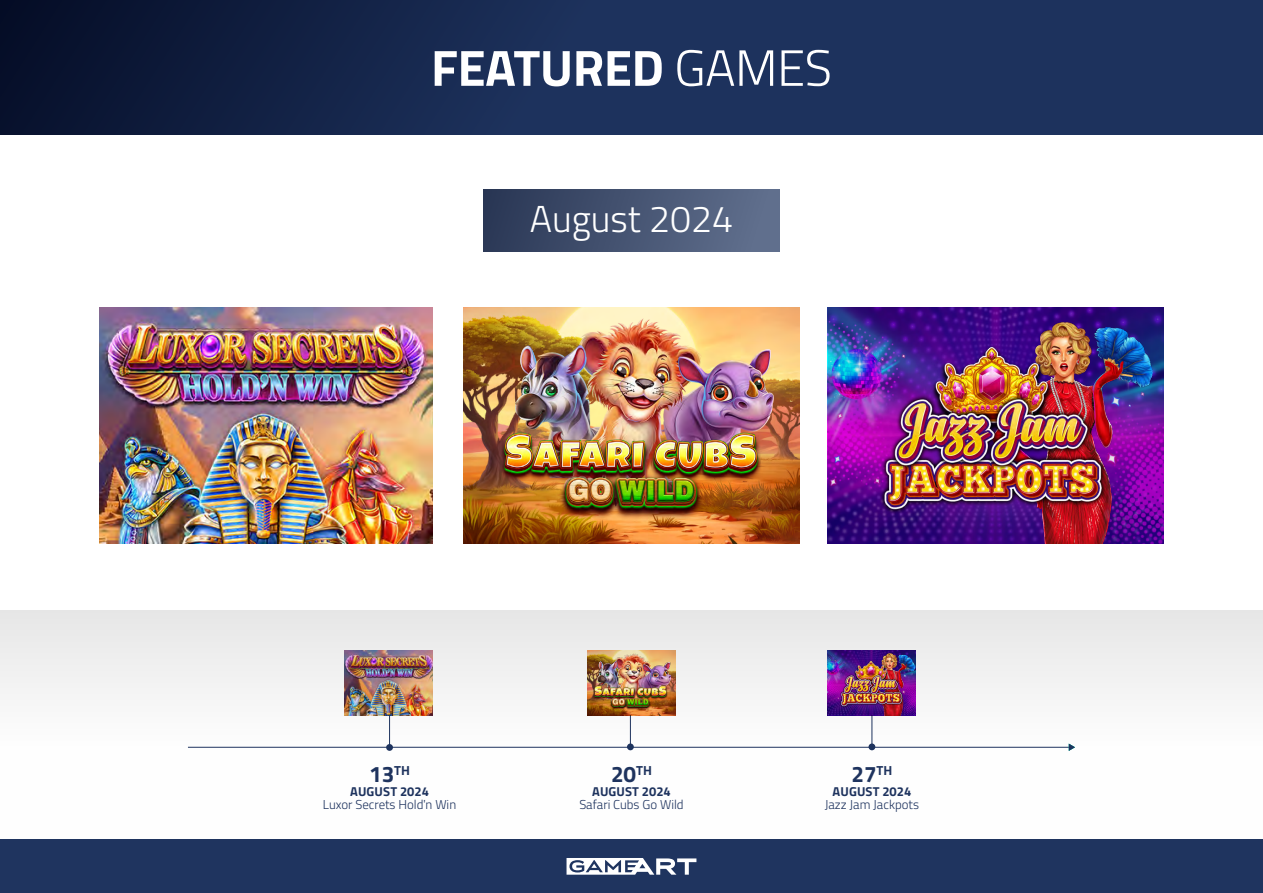
<style>
.page{position:relative;width:1263px;height:893px;background:#fff}
.page>*{position:absolute;margin:0;border:0;box-sizing:border-box;transform-origin:0 0}
.t1{font:700 51px "Titillium Web";letter-spacing:-.01em;color:#fff}
.t2{font:300 37.5px "Titillium Web";color:#fff}
.t3{font:700 22.5px "Titillium Web";color:#1e335e}
.t4{font:300 12.9px/13.5px "Titillium Web";color:#1e335e;text-align:center}
.t5{font:700 12.9px "Titillium Web";letter-spacing:.005em;color:#1e335e}
.s1{font-weight:300}
.s2{font-weight:700}
.s3{font-family:"Minion Pro";font-weight:400}
</style>
<div class="page">
<img style="left:464px;top:307px;width:335px;height:237px">
<div style="left:0;top:611px;width:1263px;height:237px;background:linear-gradient(to bottom,#eeedec,#fcfdfe)"></div>
<hr style="left:188px;top:747px;width:885px;height:1px;background:#1e335e">
<div style="left:386px;top:744px;width:7px;height:7px;background:#1e335e;border-radius:50%"></div>
<hr style="left:389px;top:716px;width:1px;height:30px;background:#1e335e">
<svg style="left:1069px;top:744px;width:6px;height:7px"></svg>
<div style="left:627px;top:743px;width:7px;height:7px;background:#1e335e;border-radius:50%"></div>
<hr style="left:630px;top:715px;width:1px;height:30px;background:#1e335e">
<div style="left:868px;top:743px;width:7px;height:7px;background:#1e335e;border-radius:50%"></div>
<hr style="left:871px;top:715px;width:1px;height:30px;background:#1e335e">
<img style="left:99px;top:307px;width:334px;height:237px">
<img style="left:345px;top:650px;width:88px;height:65px">
<img style="left:587px;top:650px;width:88px;height:65px">
<svg style="left:0;top:0;width:1263px;height:135px;fill:#1d325d"></svg>
<div style="left:483px;top:189px;width:297px;height:62px;background:linear-gradient(to right,#2a3755,#637290)"></div>
<img style="left:828px;top:307px;width:335px;height:237px">
<img style="left:991px;top:318px;width:161px;height:226px">
<img style="left:872px;top:338px;width:239px;height:184px">
<img style="left:828px;top:650px;width:88px;height:65px">
<img style="left:870px;top:653px;width:44px;height:62px">
<img style="left:838px;top:659px;width:66px;height:50px">
<img style="left:701px;top:384px;width:72px;height:40px">
<img style="left:515px;top:392px;width:33px;height:32px">
<img style="left:548px;top:317px;width:153px;height:107px">
<img style="left:489px;top:424px;width:285px;height:103px">
<img style="left:651px;top:349px;width:122px;height:35px">
<img style="left:515px;top:346px;width:121px;height:46px">
<img style="left:650px;top:672px;width:20px;height:11px">
<img style="left:598px;top:674px;width:9px;height:9px">
<img style="left:607px;top:653px;width:43px;height:30px">
<img style="left:590px;top:683px;width:81px;height:29px">
<img style="left:636px;top:662px;width:34px;height:10px">
<img style="left:598px;top:661px;width:34px;height:13px">
<div style="left:0;top:840px;width:1263px;height:53px;background:#1f345f"></div>
<svg style="left:566px;top:858px;width:130px;height:17px"></svg>
<h1 class="t1" style="left:431px;top:29px;width:403px">FEATURED <span class="s1">GAMES</span></h1>
<h2 class="t2" style="left:530px;top:191px;width:205px">August 2024</h2>
<h3 class="t3" style="left:369px;top:757px;width:42px">13<sup>TH</sup></h3>
<p class="t4" style="left:323px;top:784px;width:135px"><span class="s2">AUGUST 2024<br></span>Luxor Secrets Hold<span class="s3">'</span>n Win</p>
<h3 class="t3" style="left:611px;top:757px;width:42px">20<sup>TH</sup></h3>
<p class="t5" style="left:592px;top:781px;width:80px">AUGUST 2024</p>
<p class="t4" style="left:579px;top:797px;width:106px">Safari Cubs Go Wild</p>
<h3 class="t3" style="left:851px;top:757px;width:42px">27<sup>TH</sup></h3>
<p class="t5" style="left:833px;top:781px;width:80px">AUGUST 2024</p>
<p class="t4" style="left:825px;top:797px;width:96px">Jazz Jam Jackpots</p>
</div>
